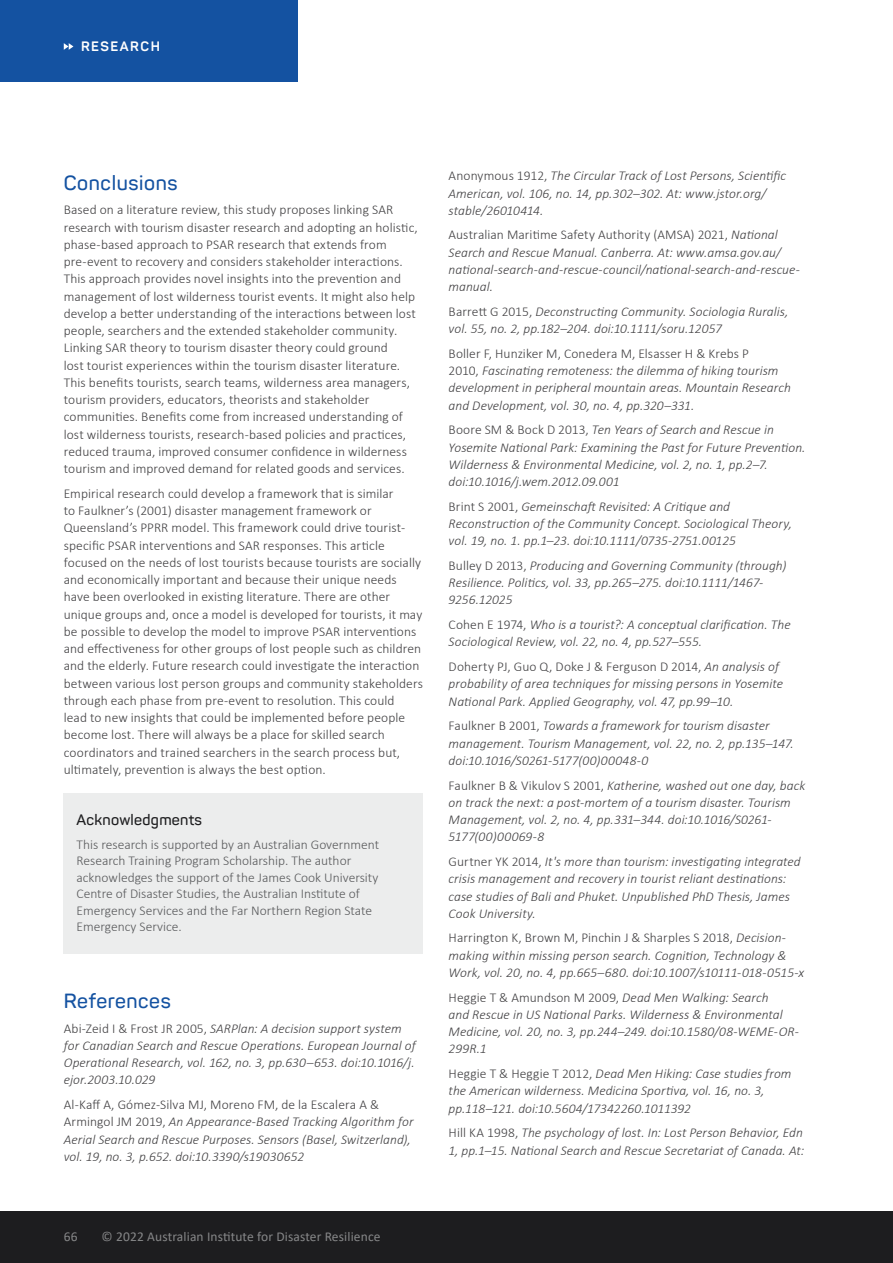
<style>
.page{position:relative;width:893px;height:1263px;background:#fff}
.page>*{position:absolute;margin:0;border:0;box-sizing:border-box;transform-origin:0 0}
.t1{font:600 20.25px "Panton";letter-spacing:.03em;color:#1452a1}
.t2{font:600 15px "Panton";letter-spacing:.02em;color:#1d1d1f}
.t3{font:italic 300 13.5px/17.2px "Calibri";letter-spacing:.005em;color:#414042}
.t4{font:300 13.5px/17.2px "Calibri";letter-spacing:.005em;color:#414042}
.t5{font:300 13.5px/16.5px "Calibri";color:#58595b}
.t6{font:13.5px "Calibri";letter-spacing:.01em;color:#868788}
.t7{font:700 13.5px "Panton";letter-spacing:.11em;color:#fff}
.s1{font-style:normal}
</style>
<div class="page">
<div style="left:0;top:0;width:298px;height:81px;background:#1452a1"></div>
<svg style="left:64px;top:43px;width:9px;height:7px"></svg>
<div style="left:0;top:1212px;width:893px;height:51px;background:#1d1d1f"></div>
<div style="left:64px;top:793px;width:359px;height:48px;background:#eceded"></div>
<div style="left:64px;top:822px;width:359px;height:132px;background:#eceded"></div>
<p class="t7" style="left:81px;top:38px;width:80px">RESEARCH</p>
<h1 class="t1" style="left:64px;top:170px;width:115px">Conclusions</h1>
<p class="t4" style="left:64px;top:201px;width:356px">Based on a literature review, this study proposes linking SAR research with tourism disaster research and adopting an holistic, phase-based approach to PSAR research that extends from pre-event to recovery and considers stakeholder interactions.<br>This approach provides novel insights into the prevention and management of lost wilderness tourist events. It might also help develop a better understanding of the interactions between lost people, searchers and the extended stakeholder community.<br>Linking SAR theory to tourism disaster theory could ground<br>lost tourist experiences within the tourism disaster literature.<br>This benefits tourists, search teams, wilderness area managers, tourism providers, educators, theorists and stakeholder communities. Benefits come from increased understanding of lost wilderness tourists, research-based policies and practices, reduced trauma, improved consumer confidence in wilderness tourism and improved demand for related goods and services.</p>
<p class="t4" style="left:64px;top:485px;width:361px">Empirical research could develop a framework that is similar<br>to Faulkner’s (2001) disaster management framework or Queensland’s PPRR model. This framework could drive tourist&shy;specific PSAR interventions and SAR responses. This article focused on the needs of lost tourists because tourists are socially and economically important and because their unique needs have been overlooked in existing literature. There are other unique groups and, once a model is developed for tourists, it may be possible to develop the model to improve PSAR interventions and effectiveness for other groups of lost people such as children and the elderly. Future research could investigate the interaction between various lost person groups and community stakeholders through each phase from pre-event to resolution. This could<br>lead to new insights that could be implemented before people become lost. There will always be a place for skilled search coordinators and trained searchers in the search process but, ultimately, prevention is always the best option.</p>
<p class="t2" style="left:77px;top:810px;width:127px">Acknowledgments</p>
<p class="t5" style="left:77px;top:836px;width:304px">This research is supported by an Australian Government Research Training Program Scholarship. The author acknowledges the support of the James Cook University Centre of Disaster Studies, the Australian Institute of Emergency Services and the Far Northern Region State Emergency Service.</p>
<h1 class="t1" style="left:64px;top:988px;width:109px">References</h1>
<p class="t3" style="left:64px;top:1019px;width:353px"><span class="s1">Abi-Zeid I &amp; Frost JR 2005,</span> SARPlan: A decision support system for Canadian Search and Rescue Operations. European Journal of Operational Research, vol. 162, no. 3, pp.630–653. doi:10.1016/j. ejor.2003.10.029</p>
<p class="t3" style="left:64px;top:1096px;width:351px"><span class="s1">Al-Kaff A, Gómez-Silva MJ, Moreno FM, de la Escalera A &amp; Armingol JM 2019,</span> An Appearance-Based Tracking Algorithm for Aerial Search and Rescue Purposes. Sensors (Basel, Switzerland), vol. 19, no. 3, p.652. doi:10.3390/s19030652</p>
<p class="t3" style="left:449px;top:167px;width:339px"><span class="s1">Anonymous 1912,</span> The Circular Track of Lost Persons, Scientific<br>American, vol. 106, no. 14, pp.302–302. At: www.jstor.org/ stable/26010414.</p>
<p class="t3" style="left:449px;top:226px;width:353px"><span class="s1">Australian Maritime Safety Authority (AMSA) 2021,</span> National Search and Rescue Manual. Canberra. At: www.amsa.gov.au/ national-search-and-rescue-council/national-search-and-rescue&shy;manual.</p>
<p class="t3" style="left:449px;top:303px;width:341px"><span class="s1">Barrett G 2015,</span> Deconstructing Community. Sociologia Ruralis, vol. 55, no. 2, pp.182–204. doi:10.1111/soru.12057</p>
<p class="t3" style="left:449px;top:345px;width:344px"><span class="s1">Boller F, Hunziker M, Conedera M, Elsasser H &amp; Krebs P<br>2010,</span> Fascinating remoteness: the dilemma of hiking tourism development in peripheral mountain areas. Mountain Research and Development, vol. 30, no. 4, pp.320–331.</p>
<p class="t3" style="left:449px;top:421px;width:358px"><span class="s1">Boore SM &amp; Bock D 2013,</span> Ten Years of Search and Rescue in Yosemite National Park: Examining the Past for Future Prevention.<br>Wilderness &amp; Environmental Medicine, vol. 2, no. 1, pp.2–7. doi:10.1016/j.wem.2012.09.001</p>
<p class="t3" style="left:449px;top:497px;width:345px"><span class="s1">Brint S 2001,</span> Gemeinschaft Revisited: A Critique and<br>Reconstruction of the Community Concept. Sociological Theory, vol. 19, no. 1. pp.1–23. doi:10.1111/0735-2751.00125</p>
<p class="t3" style="left:449px;top:557px;width:339px"><span class="s1">Bulley D 2013,</span> Producing and Governing Community (through)<br>Resilience. Politics, vol. 33, pp.265–275. doi:10.1111/1467-<br>9256.12025</p>
<p class="t3" style="left:449px;top:616px;width:344px"><span class="s1">Cohen E 1974,</span> Who is a tourist?: A conceptual clarification. The<br>Sociological Review, vol. 22, no. 4, pp.527–555.</p>
<p class="t3" style="left:449px;top:658px;width:336px"><span class="s1">Doherty PJ, Guo Q, Doke J &amp; Ferguson D 2014,</span> An analysis of probability of area techniques for missing persons in Yosemite<br>National Park. Applied Geography, vol. 47, pp.99–10.</p>
<p class="t3" style="left:449px;top:717px;width:347px"><span class="s1">Faulkner B 2001,</span> Towards a framework for tourism disaster management. Tourism Management, vol. 22, no. 2, pp.135–147. doi:10.1016/S0261-5177(00)00048-0</p>
<p class="t3" style="left:449px;top:776px;width:358px"><span class="s1">Faulkner B &amp; Vikulov S 2001,</span> Katherine, washed out one day, back on track the next: a post-mortem of a tourism disaster. Tourism Management, vol. 2, no. 4, pp.331–344. doi:10.1016/S0261- 5177(00)00069-8</p>
<p class="t3" style="left:449px;top:853px;width:354px"><span class="s1">Gurtner YK 2014,</span> It's more than tourism: investigating integrated crisis management and recovery in tourist reliant destinations: case studies of Bali and Phuket. Unpublished PhD Thesis, James Cook University.</p>
<p class="t3" style="left:449px;top:929px;width:357px"><span class="s1">Harrington K, Brown M, Pinchin J &amp; Sharples S 2018,</span> Decision&shy;making within missing person search. Cognition, Technology &amp;<br>Work, vol. 20, no. 4, pp.665–680. doi:10.1007/s10111-018-0515-x</p>
<p class="t3" style="left:449px;top:988px;width:352px"><span class="s1">Heggie T &amp; Amundson M 2009,</span> Dead Men Walking: Search<br>and Rescue in US National Parks. Wilderness &amp; Environmental Medicine, vol. 20, no. 3, pp.244–249. doi:10.1580/08-WEME-OR-299R.1</p>
<p class="t3" style="left:449px;top:1065px;width:344px"><span class="s1">Heggie T &amp; Heggie T 2012,</span> Dead Men Hiking: Case studies from the American wilderness. Medicina Sportiva, vol. 16, no. 3, pp.118–121. doi:10.5604/17342260.1011392</p>
<p class="t3" style="left:449px;top:1124px;width:357px"><span class="s1">Hill KA 1998,</span> The psychology of lost. In: Lost Person Behavior, Edn<br>1, pp.1–15. National Search and Rescue Secretariat of Canada. At:</p>
<p class="t6" style="left:64px;top:1227px;width:15px">66</p>
<p class="t6" style="left:102px;top:1227px;width:280px">© 2022 Australian Institute for Disaster Resilience</p>
</div>
